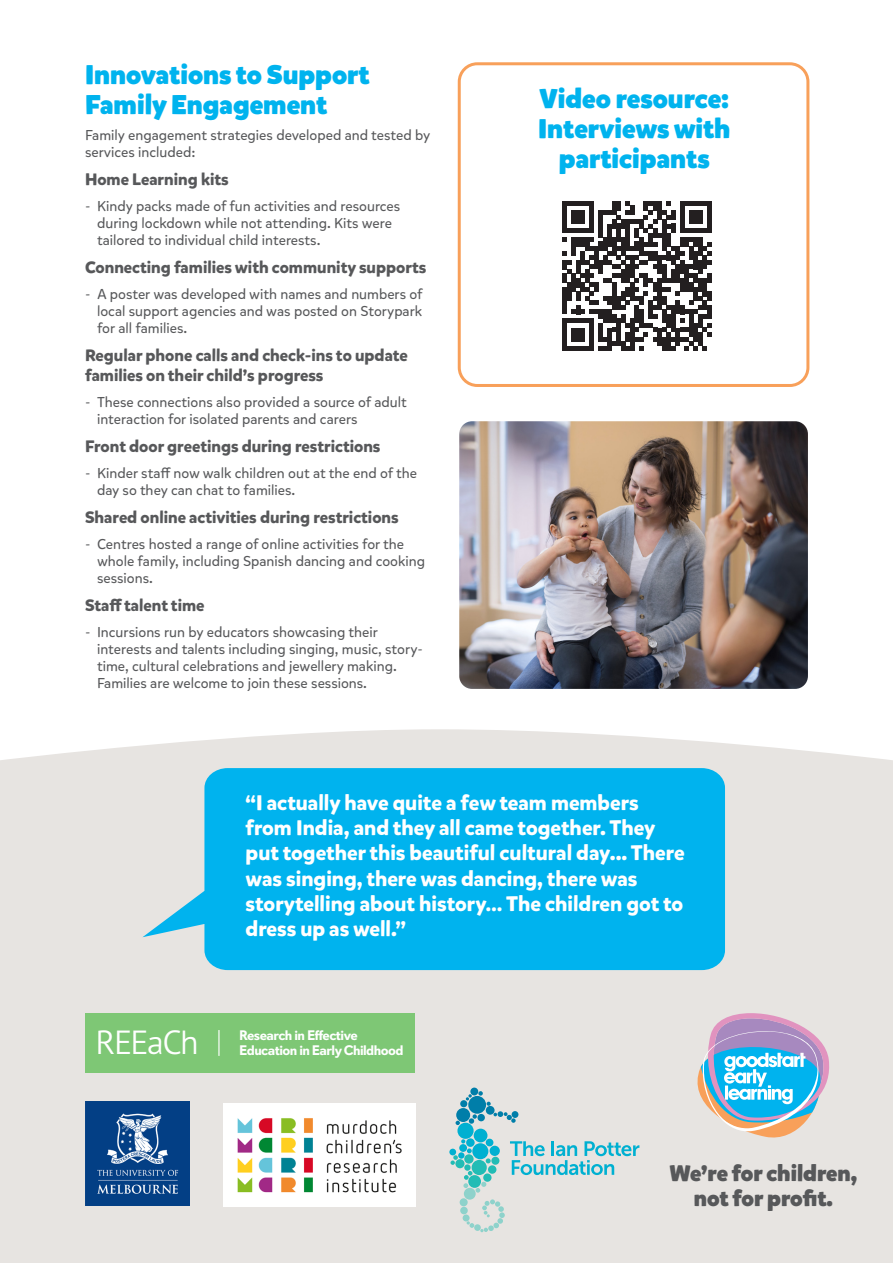
<style>
.page{position:relative;width:893px;height:1263px;background:#fff}
.page>*{position:absolute;margin:0;border:0;box-sizing:border-box;transform-origin:0 0}
.Body{font:300 33.45px "PT Sans Pro";letter-spacing:-.05em;color:#fff}
.Head_1{font:900 27px/30px "Mikado";color:#00b3ee}
.Head_1-2{font:900 22.35px/25.2px "Mikado";color:#57585a;text-align:center}
.t1{font:700 21px/25.2px "Mikado";color:#fff}
.Sub_1{font:700 16.5px/19.8px "Mikado";color:#57585a}
.Bullets{font:14.25px/17.1px "Mikado";color:#57585a}
.Body-2{font:14.25px/17.1px "Mikado";color:#57585a}
.Body-3{font:700 13.8px "Davis Sans";letter-spacing:-.04em;color:#fff}
</style>
<div class="page">
<div style="left:0;top:729px;width:893px;height:534px;background:#e7e4e1"></div>
<svg style="left:142px;top:768px;width:583px;height:202px;background:#17b7ec"></svg>
<div style="left:458px;top:62px;width:351px;height:325px;border:3px solid #f8a05a;border-radius:18px"></div>
<svg style="left:687px;top:1013px;width:143px;height:130px;background:#a4c0d6"></svg>
<img style="left:85px;top:1101px;width:104px;height:105px">
<img style="left:223px;top:1104px;width:192px;height:102px">
<div style="left:85px;top:1013px;width:330px;height:59px;background:#7ec775"></div>
<hr style="left:218px;top:1030px;width:2px;height:26px;background:#fff">
<img style="left:459px;top:421px;width:349px;height:268px">
<div style="left:472px;top:1143px;width:16px;height:16px;background:#00b0d1;border-radius:50%"></div>
<div style="left:457px;top:1123px;width:17px;height:16px;background:#00b0d1;border-radius:50%"></div>
<div style="left:468px;top:1096px;width:18px;height:18px;background:#007ea9;border-radius:50%"></div>
<div style="left:456px;top:1108px;width:14px;height:14px;background:#007ea9;border-radius:50%"></div>
<div style="left:472px;top:1160px;width:15px;height:15px;background:#22bcb5;border-radius:50%"></div>
<div style="left:490px;top:1146px;width:10px;height:10px;background:#00b0d1;border-radius:50%"></div>
<div style="left:491px;top:1157px;width:8px;height:8px;background:#22bcb5;border-radius:50%"></div>
<div style="left:488px;top:1165px;width:8px;height:9px;background:#22bcb5;border-radius:50%"></div>
<div style="left:455px;top:1159px;width:9px;height:9px;background:#22bcb5;border-radius:50%"></div>
<div style="left:474px;top:1129px;width:13px;height:13px;background:#00b0d1;border-radius:50%"></div>
<svg style="left:464px;top:1164px;width:7px;height:7px"></svg>
<div style="left:466px;top:1138px;width:9px;height:9px;background:#00b0d1;border-radius:50%"></div>
<div style="left:477px;top:1114px;width:8px;height:7px;background:#007ea9;border-radius:50%"></div>
<div style="left:470px;top:1087px;width:8px;height:8px;background:#007ea9;border-radius:50%"></div>
<svg style="left:478px;top:1091px;width:5px;height:5px"></svg>
<svg style="left:466px;top:1094px;width:6px;height:6px"></svg>
<svg style="left:456px;top:1121px;width:4px;height:4px"></svg>
<svg style="left:469px;top:1114px;width:8px;height:10px"></svg>
<div style="left:512px;top:1111px;width:6px;height:7px;background:#007ea9;border-radius:50%"></div>
<svg style="left:487px;top:1102px;width:29px;height:21px"></svg>
<div style="left:460px;top:1100px;width:7px;height:7px;background:#007ea9;border-radius:50%"></div>
<div style="left:486px;top:1139px;width:7px;height:7px;background:#00b0d1;border-radius:50%"></div>
<div style="left:483px;top:1173px;width:9px;height:9px;background:#22bcb5;border-radius:50%"></div>
<div style="left:464px;top:1188px;width:12px;height:11px;background:#8ed2cb;border-radius:50%"></div>
<svg style="left:463px;top:1171px;width:23px;height:22px"></svg>
<div style="left:460px;top:1198px;width:8px;height:8px;background:#8ed2cb;border-radius:50%"></div>
<div style="left:460px;top:1207px;width:8px;height:7px;background:#8ed2cb;border-radius:50%"></div>
<div style="left:463px;top:1214px;width:7px;height:7px;background:#8ed2cb;border-radius:50%"></div>
<div style="left:474px;top:1224px;width:7px;height:7px;background:#8ed2cb;border-radius:50%"></div>
<svg style="left:467px;top:1221px;width:7px;height:7px"></svg>
<svg style="left:480px;top:1199px;width:25px;height:33px"></svg>
<svg style="left:486px;top:1158px;width:5px;height:5px"></svg>
<svg style="left:450px;top:1139px;width:22px;height:26px"></svg>
<svg style="left:510px;top:1141px;width:129px;height:34px;background:#9fd3db"></svg>
<svg style="left:562px;top:201px;width:149px;height:149px"></svg>
<p class="Head_1" style="left:85px;top:60px;width:286px">Innovations to Support<br>Family Engagement</p>
<p class="Body-2" style="left:85px;top:126px;width:347px">Family engagement strategies developed and tested by services included:</p>
<p class="Sub_1" style="left:85px;top:170px;width:145px">Home Learning kits</p>
<p class="Bullets" style="left:97px;top:197px;width:305px;text-indent:-12px">- Kindy packs made of fun activities and resources during lockdown while not attending. Kits were tailored to individual child interests.</p>
<p class="Sub_1" style="left:85px;top:258px;width:343px">Connecting families with community supports</p>
<p class="Bullets" style="left:97px;top:286px;width:327px;text-align:justify;text-indent:-12px">- A poster was developed with names and numbers of local support agencies and was posted on Storypark for all families.</p>
<p class="Sub_1" style="left:85px;top:346px;width:324px">Regular phone calls and check-ins to update families on their child’s progress</p>
<p class="Bullets" style="left:97px;top:393px;width:311px;text-indent:-12px">- These connections also provided a source of adult interaction for isolated parents and carers</p>
<p class="Sub_1" style="left:85px;top:437px;width:297px">Front door greetings during restrictions</p>
<p class="Bullets" style="left:97px;top:464px;width:321px;text-indent:-12px">- Kinder staff now walk children out at the end of the day so they can chat to families.</p>
<p class="Sub_1" style="left:85px;top:508px;width:315px">Shared online activities during restrictions</p>
<p class="Bullets" style="left:97px;top:535px;width:330px;text-indent:-12px">- Centres hosted a range of online activities for the whole family, including Spanish dancing and cooking sessions.</p>
<p class="Sub_1" style="left:85px;top:596px;width:121px">Staff talent time</p>
<p class="Bullets" style="left:97px;top:624px;width:327px;text-indent:-12px">- Incursions run by educators showcasing their interests and talents including singing, music, story&shy;time, cultural celebrations and jewellery making.<br>Families are welcome to join these sessions.</p>
<p class="Head_1" style="left:538px;top:84px;width:194px;text-align:center">Video resource:<br>Interviews with participants</p>
<p class="t1" style="left:246px;top:790px;width:441px">“I actually have quite a few team members from India, and they all came together. They put together this beautiful cultural day... There was singing, there was dancing, there was storytelling about history… The children got to dress up as well.”</p>
<p class="Body" style="left:96px;top:1020px;width:104px">REEaCh</p>
<p class="Body-3" style="left:239px;top:1027px;width:120px">Research in Effective</p>
<p class="Body-3" style="left:239px;top:1042px;width:166px">Education in Early Childhood</p>
<p class="Head_1-2" style="left:669px;top:1161px;width:189px">We’re for children, not for profit.</p>
</div>
